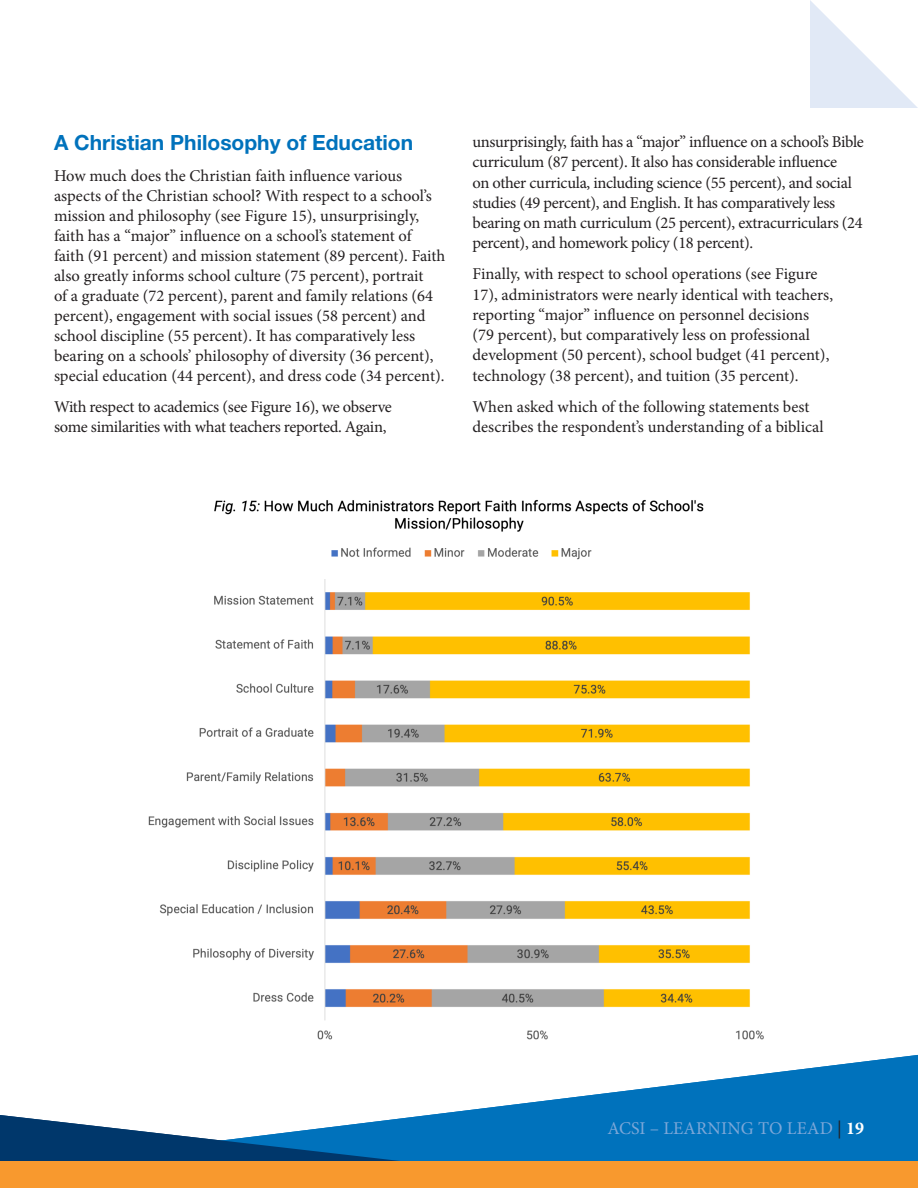
<style>
.page{position:relative;width:918px;height:1188px;background:#fff}
.page>*{position:absolute;margin:0;border:0;box-sizing:border-box;transform-origin:0 0}
.t1{font:700 21px "Helvetica Neue LT Std";color:#0072bc}
.t2{font:18px "Minion Pro";letter-spacing:.01em;color:#7ca7d8}
.t3{font:16.5px/20.1px "Minion Pro";letter-spacing:-.005em;color:#231f20}
.s1{color:#231f20}
.s2{font-weight:700;color:#fff}
</style>
<div class="page">
<svg style="left:429px;top:1055px;width:489px;height:106px;fill:#0072bc"></svg>
<svg style="left:0;top:1115px;width:459px;height:46px"></svg>
<div style="left:0;top:1161px;width:918px;height:27px;background:#f8992e"></div>
<svg style="left:810px;top:0;width:108px;height:108px"></svg>
<img style="left:148px;top:499px;width:616px;height:541px">
<p class="t1" style="left:54px;top:130px;width:361px">A Christian Philosophy of Education</p>
<p class="t3" style="left:54px;top:166px;width:393px">How much does the Christian faith influence various aspects of the Christian school? With respect to a school’s mission and philosophy (see Figure 15), unsurprisingly, faith has a “major” influence on a school’s statement of faith (91 percent) and mission statement (89 percent). Faith also greatly informs school culture (75 percent), portrait<br>of a graduate (72 percent), parent and family relations (64 percent), engagement with social issues (58 percent) and school discipline (55 percent). It has comparatively less bearing on a schools’ philosophy of diversity (36 percent), special education (44 percent), and dress code (34 percent).</p>
<p class="t3" style="left:54px;top:397px;width:339px">With respect to academics (see Figure 16), we observe some similarities with what teachers reported. Again,</p>
<p class="t3" style="left:472px;top:132px;width:393px">unsurprisingly, faith has a “major” influence on a school’s Bible curriculum (87 percent). It also has considerable influence<br>on other curricula, including science (55 percent), and social studies (49 percent), and English. It has comparatively less bearing on math curriculum (25 percent), extracurriculars (24 percent), and homework policy (18 percent).</p>
<p class="t3" style="left:472px;top:264px;width:362px">Finally, with respect to school operations (see Figure 17), administrators were nearly identical with teachers, reporting “major” influence on personnel decisions (79 percent), but comparatively less on professional development (50 percent), school budget (41 percent), technology (38 percent), and tuition (35 percent).</p>
<p class="t3" style="left:472px;top:396px;width:353px">When asked which of the following statements best describes the respondent’s understanding of a biblical</p>
<p class="t2" style="left:607px;top:1116px;width:258px">ACSI – LEARNING TO LEAD <span class="s1">|</span> <span class="s2">19</span></p>
</div>
